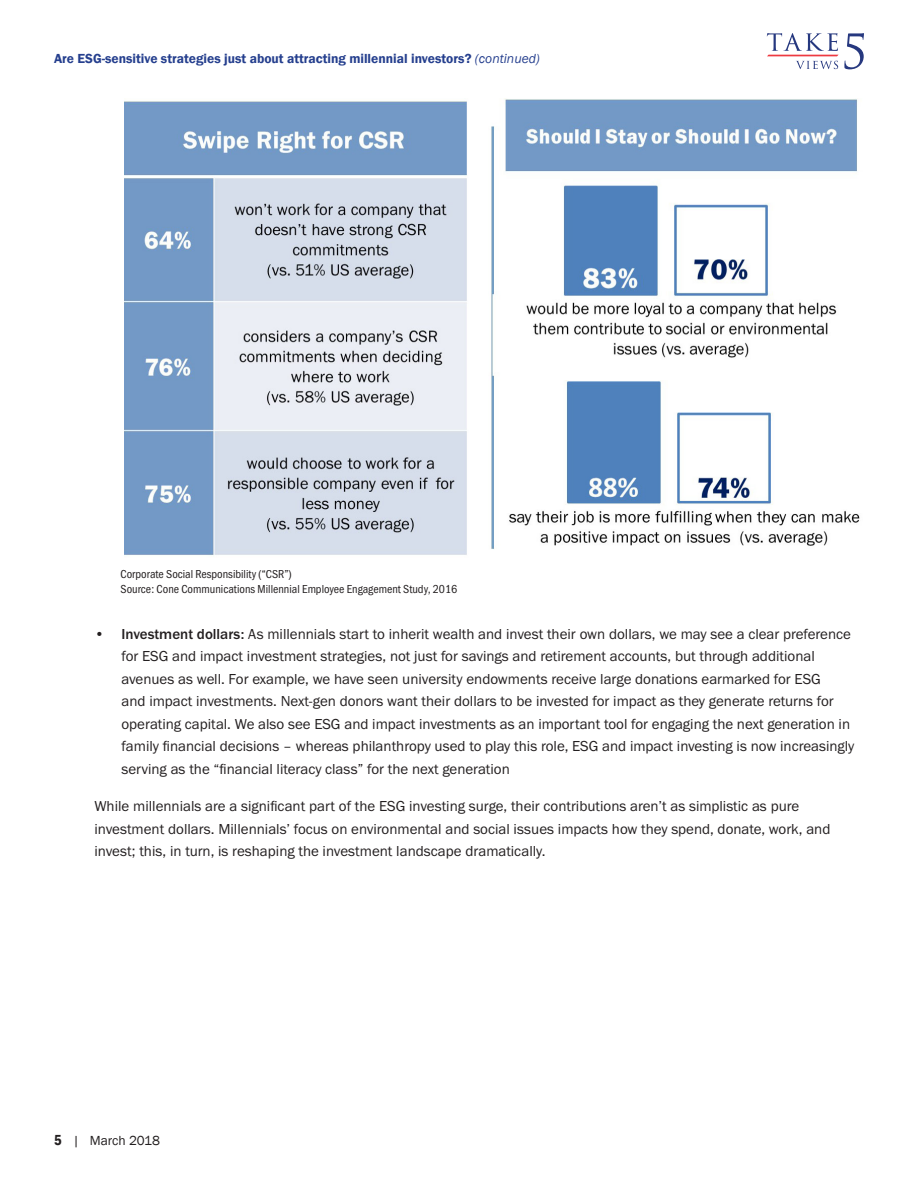
<style>
.page{position:relative;width:918px;height:1188px;background:#fff}
.page>*{position:absolute;margin:0;border:0;box-sizing:border-box;transform-origin:0 0}
.Body{font:15px/22.5px "Franklin Gothic URW Boo";color:#231f20}
.SectionBreak_TitleSu{font:600 13.5px "Franklin Gothic";color:#253f8e}
.t1{font:13.5px "Franklin Gothic";color:#231f20}
.BodyDisclosure{font:12px "Franklin Gothic URW Con Boo";color:#231f20}
.s1{font-weight:400;font-style:italic}
.s2{font-family:"Franklin Gothic URW";font-weight:500}
.s3{font-weight:600;font-stretch:condensed;font-size:15px}
</style>
<div class="page">
<svg style="left:767px;top:33px;width:97px;height:36px"></svg>
<img style="left:124px;top:98px;width:736px;height:458px">
<p class="SectionBreak_TitleSu" style="left:54px;top:51px;width:487px">Are ESG-sensitive strategies just about attracting millennial investors? <span class="s1">(continued)</span></p>
<p class="BodyDisclosure" style="left:121px;top:567px;width:172px">Corporate Social Responsibility (“CSR”)</p>
<p class="BodyDisclosure" style="left:121px;top:582px;width:338px">Source: Cone Communications Millennial Employee Engagement Study, 2016</p>
<p class="Body" style="left:121px;top:622px;width:734px;text-indent:-27px"><span class="s2">• Investment dollars:</span> As millennials start to inherit wealth and invest their own dollars, we may see a clear preference for ESG and impact investment strategies, not just for savings and retirement accounts, but through additional avenues as well. For example, we have seen university endowments receive large donations earmarked for ESG<br>and impact investments. Next-gen donors want their dollars to be invested for impact as they generate returns for operating capital. We also see ESG and impact investments as an important tool for engaging the next generation in family financial decisions – whereas philanthropy used to play this role, ESG and impact investing is now increasingly serving as the “financial literacy class” for the next generation</p>
<p class="Body" style="left:94px;top:795px;width:737px">While millennials are a significant part of the ESG investing surge, their contributions aren’t as simplistic as pure investment dollars. Millennials’ focus on environmental and social issues impacts how they spend, donate, work, and invest; this, in turn, is reshaping the investment landscape dramatically.</p>
<p class="t1" style="left:54px;top:1132px;width:108px"><span class="s3">5</span> | March 2018</p>
</div>
